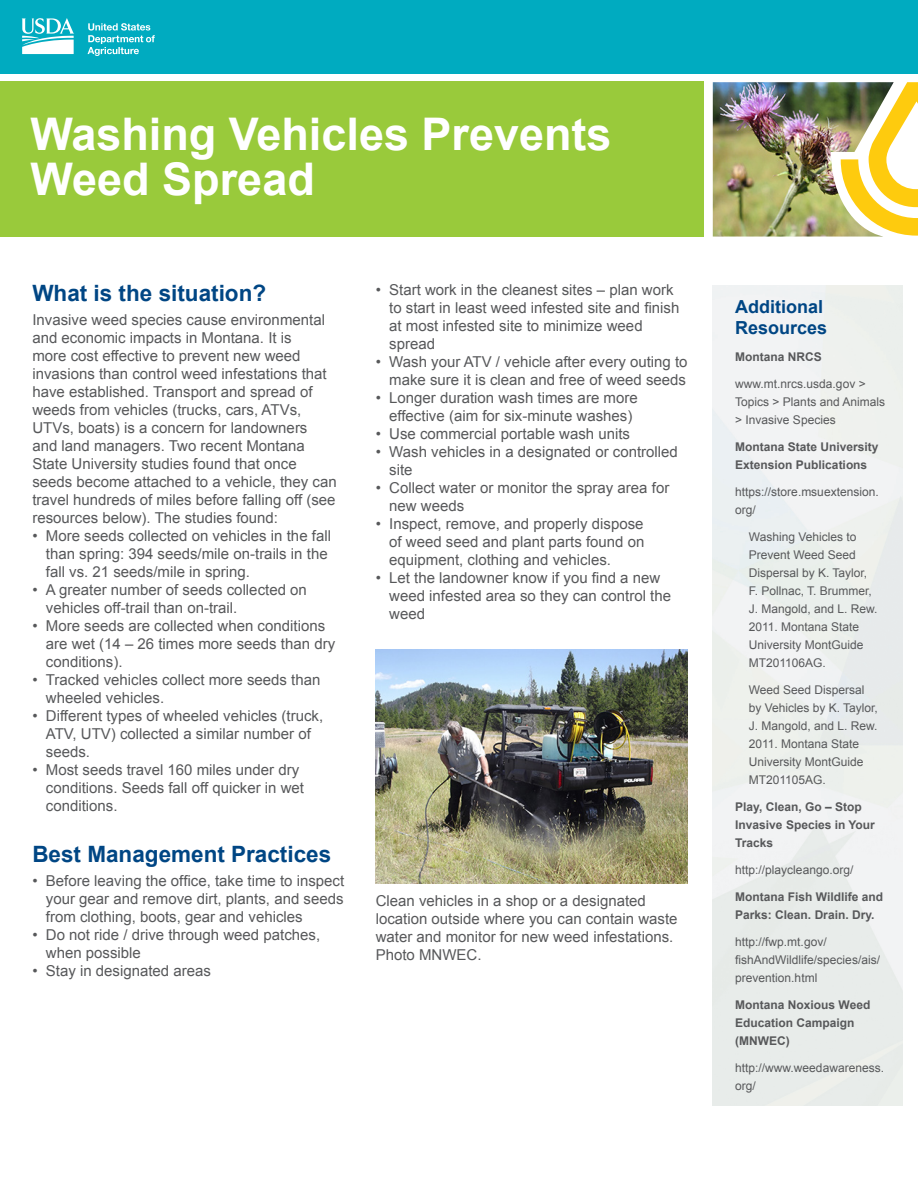
<style>
.page{position:relative;width:918px;height:1188px;background:#fff}
.page>*{position:absolute;margin:0;border:0;box-sizing:border-box;transform-origin:0 0}
.Fact_Sheet_Title{font:700 45px/45px "Arial";color:#fff}
.Body_Subhead{font:700 22.5px "Arial";color:#004684}
.Sidebar_Title{font:700 18px/21px "Arial";color:#004684}
.Body_Text{font:15px/18px "Arial";color:#57585a}
.Sidebar_Text{font:12px/18px "Arial";color:#57585a}
.Sidebar_Text-2{font:700 12px/18px "Arial";color:#57585a}
</style>
<div class="page">
<div style="left:0;top:0;width:918px;height:74px;background:#00abc0"></div>
<svg style="left:22px;top:18px;width:52px;height:36px"></svg>
<svg style="left:88px;top:23px;width:67px;height:33px"></svg>
<div style="left:0;top:82px;width:704px;height:155px;background:#99ca3b"></div>
<svg style="left:894px;top:82px;width:24px;height:154px"></svg>
<img style="left:713px;top:82px;width:181px;height:155px">
<img style="left:376px;top:649px;width:312px;height:234px">
<p class="Fact_Sheet_Title" style="left:31px;top:113px;width:583px">Washing Vehicles Prevents<br>Weed Spread</p>
<p class="Body_Subhead" style="left:32px;top:278px;width:235px">What is the situation?</p>
<p class="Body_Text" style="left:32px;top:311px;width:306px">Invasive weed species cause environmental and economic impacts in Montana. It is<br>more cost effective to prevent new weed invasions than control weed infestations that have established. Transport and spread of weeds from vehicles (trucks, cars, ATVs, UTVs, boats) is a concern for landowners<br>and land managers. Two recent Montana State University studies found that once seeds become attached to a vehicle, they can travel hundreds of miles before falling off (see resources below). The studies found:</p>
<p class="Body_Text" style="left:46px;top:527px;width:287px;text-indent:-14px">• More seeds collected on vehicles in the fall than spring: 394 seeds/mile on-trails in the fall vs. 21 seeds/mile in spring.</p>
<p class="Body_Text" style="left:46px;top:581px;width:262px;text-indent:-14px">• A greater number of seeds collected on vehicles off-trail than on-trail.</p>
<p class="Body_Text" style="left:46px;top:617px;width:291px;text-indent:-14px">• More seeds are collected when conditions are wet (14 – 26 times more seeds than dry conditions).</p>
<p class="Body_Text" style="left:46px;top:671px;width:276px;text-indent:-14px">• Tracked vehicles collect more seeds than wheeled vehicles.</p>
<p class="Body_Text" style="left:46px;top:707px;width:279px;text-indent:-14px">• Different types of wheeled vehicles (truck,<br>ATV, UTV) collected a similar number of seeds.</p>
<p class="Body_Text" style="left:46px;top:761px;width:260px;text-indent:-14px">• Most seeds travel 160 miles under dry conditions. Seeds fall off quicker in wet conditions.</p>
<p class="Body_Subhead" style="left:32px;top:839px;width:300px">Best Management Practices</p>
<p class="Body_Text" style="left:46px;top:872px;width:300px;text-align:justify;text-indent:-14px">• Before leaving the office, take time to inspect your gear and remove dirt, plants, and seeds from clothing, boots, gear and vehicles</p>
<p class="Body_Text" style="left:46px;top:926px;width:276px;text-indent:-14px">• Do not ride / drive through weed patches, when possible</p>
<p class="Body_Text" style="left:32px;top:962px;width:180px">• Stay in designated areas</p>
<p class="Body_Text" style="left:389px;top:281px;width:292px;text-indent:-14px">• Start work in the cleanest sites – plan work to start in least weed infested site and finish at most infested site to minimize weed spread</p>
<p class="Body_Text" style="left:376px;top:353px;width:313px;text-align:right">• Wash your ATV / vehicle after every outing to make sure it is clean and free of weed seeds</p>
<p class="Body_Text" style="left:376px;top:389px;width:263px;text-align:center">• Longer duration wash times are more effective (aim for six-minute washes)</p>
<p class="Body_Text" style="left:376px;top:425px;width:256px">• Use commercial portable wash units</p>
<p class="Body_Text" style="left:389px;top:443px;width:290px;text-indent:-14px">• Wash vehicles in a designated or controlled site</p>
<p class="Body_Text" style="left:389px;top:479px;width:282px;text-indent:-14px">• Collect water or monitor the spray area for new weeds</p>
<p class="Body_Text" style="left:389px;top:515px;width:257px;text-align:justify;text-indent:-14px">• Inspect, remove, and properly dispose of weed seed and plant parts found on equipment, clothing and vehicles.</p>
<p class="Body_Text" style="left:389px;top:569px;width:283px;text-indent:-14px">• Let the landowner know if you find a new weed infested area so they can control the weed</p>
<p class="Body_Text" style="left:376px;top:892px;width:303px">Clean vehicles in a shop or a designated location outside where you can contain waste water and monitor for new weed infestations.<br>Photo MNWEC.</p>
<p class="Sidebar_Title" style="left:735px;top:297px;width:94px">Additional<br>Resources</p>
<p class="Sidebar_Text-2" style="left:735px;top:348px;width:88px">Montana NRCS</p>
<p class="Sidebar_Text" style="left:735px;top:375px;width:151px">www.mt.nrcs.usda.gov &gt;<br>Topics &gt; Plants and Animals &gt; Invasive Species</p>
<p class="Sidebar_Text-2" style="left:735px;top:438px;width:145px">Montana State University<br>Extension Publications</p>
<p class="Sidebar_Text" style="left:735px;top:483px;width:145px">https://store.msuextension. org/</p>
<p class="Sidebar_Text" style="left:749px;top:528px;width:130px">Washing Vehicles to<br>Prevent Weed Seed<br>Dispersal by K. Taylor,<br>F. Pollnac, T. Brummer,<br>J. Mangold, and L. Rew.<br>2011. Montana State<br>University MontGuide<br>MT201106AG.</p>
<p class="Sidebar_Text" style="left:749px;top:681px;width:131px">Weed Seed Dispersal by Vehicles by K. Taylor,<br>J. Mangold, and L. Rew.<br>2011. Montana State<br>University MontGuide<br>MT201105AG.</p>
<p class="Sidebar_Text-2" style="left:735px;top:798px;width:141px">Play, Clean, Go – Stop<br>Invasive Species in Your<br>Tracks</p>
<p class="Sidebar_Text" style="left:735px;top:861px;width:120px">http://playcleango.org/</p>
<p class="Sidebar_Text-2" style="left:735px;top:888px;width:149px">Montana Fish Wildlife and<br>Parks: Clean. Drain. Dry.</p>
<p class="Sidebar_Text" style="left:735px;top:933px;width:146px">http://fwp.mt.gov/ fishAndWildlife/species/ais/ prevention.html</p>
<p class="Sidebar_Text-2" style="left:735px;top:996px;width:137px">Montana Noxious Weed<br>Education Campaign (MNWEC)</p>
<p class="Sidebar_Text" style="left:735px;top:1059px;width:150px">http://www.weedawareness. org/</p>
</div>
